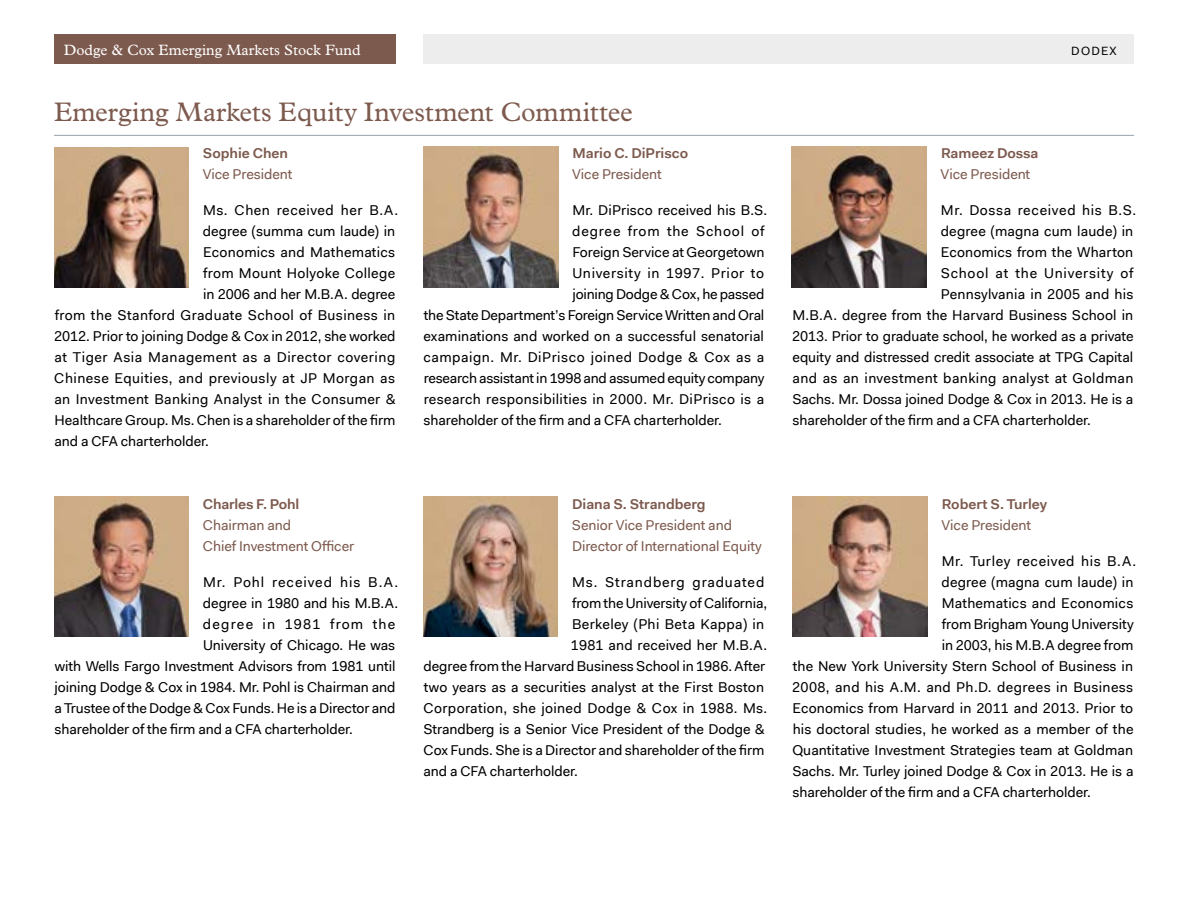
<style>
.page{position:relative;width:1188px;height:918px;background:#fff}
.page>*{position:absolute;margin:0;border:0;box-sizing:border-box;transform-origin:0 0}
.t1{font:27px "Plantin MT Std";letter-spacing:-.005em;color:#7d5a4e}
.t2{font:15px "Plantin MT Std";color:#fff}
.t3{font:14.25px "Fakt Pro";letter-spacing:.005em;color:#000}
.t4{font:14.25px "Fakt Pro";letter-spacing:.025em;color:#000}
.t5{font:14.25px/21px "Fakt Pro";letter-spacing:-.005em;color:#7d5a4e}
.t6{font:14.25px "Fakt Pro";letter-spacing:.03em;color:#000}
.t7{font:14.25px "Fakt Pro";letter-spacing:.035em;color:#000}
.t8{font:600 14.25px "Fakt Pro";letter-spacing:-.005em;color:#7d5a4e}
.t9{font:14.25px "Fakt Pro";letter-spacing:.045em;color:#000}
.t10{font:14.25px "Fakt Pro";letter-spacing:-.015em;color:#000}
.t11{font:14.25px "Fakt Pro";letter-spacing:.05em;color:#000}
.t12{font:14.25px "Fakt Pro";letter-spacing:.065em;color:#000}
.t13{font:14.25px "Fakt Pro";letter-spacing:.06em;color:#000}
.t14{font:14.25px "Fakt Pro";letter-spacing:.055em;color:#000}
.t15{font:14.25px "Fakt Pro";letter-spacing:.085em;color:#000}
.t16{font:12px "Fakt Pro";letter-spacing:.1em;color:#000}
</style>
<div class="page">
<hr style="left:54px;top:135px;width:1080px;height:1px;background:#98a3af">
<div style="left:54px;top:35px;width:342px;height:29px;background:#7d5a4e"></div>
<div style="left:423px;top:35px;width:711px;height:29px;background:#ededee"></div>
<img style="left:54px;top:147px;width:135px;height:140px">
<img style="left:54px;top:496px;width:135px;height:141px">
<img style="left:423px;top:147px;width:135px;height:140px">
<img style="left:423px;top:496px;width:135px;height:141px">
<img style="left:792px;top:147px;width:135px;height:140px">
<img style="left:793px;top:497px;width:135px;height:140px">
<p class="t2" style="left:64px;top:41px;width:298px">Dodge &amp; Cox Emerging Markets Stock Fund</p>
<p class="t16" style="left:1071px;top:42px;width:47px">DODEX</p>
<h1 class="t1" style="left:54px;top:96px;width:580px">Emerging Markets Equity Investment Committee</h1>
<p class="t8" style="left:203px;top:143px;width:87px">Sophie Chen</p>
<p class="t5" style="left:203px;top:163px;width:91px">Vice President</p>
<p class="t7" style="left:203px;top:200px;width:197px">Ms. Chen received her B.A.</p>
<p class="t3" style="left:203px;top:221px;width:194px">degree (summa cum laude) in</p>
<p class="t3" style="left:203px;top:242px;width:194px">Economics and Mathematics</p>
<p class="t3" style="left:203px;top:263px;width:194px">from Mount Holyoke College</p>
<p class="t3" style="left:203px;top:284px;width:194px">in 2006 and her M.B.A. degree</p>
<p class="t6" style="left:55px;top:305px;width:342px">from the Stanford Graduate School of Business in</p>
<p class="t3" style="left:54px;top:326px;width:343px">2012. Prior to joining Dodge &amp; Cox in 2012, she worked</p>
<p class="t7" style="left:54px;top:347px;width:342px">at Tiger Asia Management as a Director covering</p>
<p class="t6" style="left:54px;top:368px;width:342px">Chinese Equities, and previously at JP Morgan as</p>
<p class="t4" style="left:54px;top:389px;width:343px">an Investment Banking Analyst in the Consumer &amp;</p>
<p class="t3" style="left:55px;top:410px;width:342px">Healthcare Group. Ms. Chen is a shareholder of the firm</p>
<p class="t3" style="left:54px;top:431px;width:156px">and a CFA charterholder.</p>
<p class="t8" style="left:203px;top:494px;width:98px">Charles F. Pohl</p>
<p class="t5" style="left:203px;top:514px;width:153px">Chairman and<br>Chief Investment Officer</p>
<p class="t12" style="left:203px;top:572px;width:197px">Mr. Pohl received his B.A.</p>
<p class="t3" style="left:203px;top:593px;width:197px">degree in 1980 and his M.B.A.</p>
<p class="t15" style="left:203px;top:614px;width:194px">degree in 1981 from the</p>
<p class="t3" style="left:203px;top:635px;width:194px">University of Chicago. He was</p>
<p class="t3" style="left:55px;top:656px;width:342px">with Wells Fargo Investment Advisors from 1981 until</p>
<p class="t3" style="left:55px;top:677px;width:342px">joining Dodge &amp; Cox in 1984. Mr. Pohl is Chairman and</p>
<p class="t3" style="left:54px;top:698px;width:342px">a Trustee of the Dodge &amp; Cox Funds. He is a Director and</p>
<p class="t3" style="left:55px;top:719px;width:300px">shareholder of the firm and a CFA charterholder.</p>
<p class="t8" style="left:573px;top:143px;width:117px">Mario C. DiPrisco</p>
<p class="t5" style="left:572px;top:163px;width:91px">Vice President</p>
<p class="t3" style="left:572px;top:200px;width:196px">Mr. DiPrisco received his B.S.</p>
<p class="t14" style="left:572px;top:221px;width:194px">degree from the School of</p>
<p class="t3" style="left:572px;top:242px;width:193px">Foreign Service at Georgetown</p>
<p class="t9" style="left:572px;top:263px;width:193px">University in 1997. Prior to</p>
<p class="t10" style="left:572px;top:284px;width:194px">joining Dodge &amp; Cox, he passed</p>
<p class="t3" style="left:424px;top:305px;width:342px">the State Department’s Foreign Service Written and Oral</p>
<p class="t3" style="left:423px;top:326px;width:342px">examinations and worked on a successful senatorial</p>
<p class="t7" style="left:423px;top:347px;width:343px">campaign. Mr. DiPrisco joined Dodge &amp; Cox as a</p>
<p class="t10" style="left:424px;top:368px;width:342px">research assistant in 1998 and assumed equity company</p>
<p class="t4" style="left:424px;top:389px;width:342px">research responsibilities in 2000. Mr. DiPrisco is a</p>
<p class="t3" style="left:424px;top:410px;width:300px">shareholder of the firm and a CFA charterholder.</p>
<p class="t8" style="left:572px;top:494px;width:135px">Diana S. Strandberg</p>
<p class="t5" style="left:572px;top:514px;width:192px">Senior Vice President and<br>Director of International Equity</p>
<p class="t13" style="left:572px;top:572px;width:194px">Ms. Strandberg graduated</p>
<p class="t3" style="left:572px;top:593px;width:197px">from the University of California,</p>
<p class="t4" style="left:572px;top:614px;width:194px">Berkeley (Phi Beta Kappa) in</p>
<p class="t3" style="left:571px;top:635px;width:198px">1981 and received her M.B.A.</p>
<p class="t3" style="left:423px;top:656px;width:343px">degree from the Harvard Business School in 1986. After</p>
<p class="t3" style="left:424px;top:677px;width:342px">two years as a securities analyst at the First Boston</p>
<p class="t4" style="left:423px;top:698px;width:346px">Corporation, she joined Dodge &amp; Cox in 1988. Ms.</p>
<p class="t3" style="left:423px;top:719px;width:343px">Strandberg is a Senior Vice President of the Dodge &amp;</p>
<p class="t3" style="left:423px;top:740px;width:343px">Cox Funds. She is a Director and shareholder of the firm</p>
<p class="t3" style="left:424px;top:761px;width:156px">and a CFA charterholder.</p>
<p class="t8" style="left:941px;top:143px;width:99px">Rameez Dossa</p>
<p class="t5" style="left:941px;top:163px;width:91px">Vice President</p>
<p class="t9" style="left:941px;top:200px;width:197px">Mr. Dossa received his B.S.</p>
<p class="t3" style="left:941px;top:221px;width:194px">degree (magna cum laude) in</p>
<p class="t3" style="left:941px;top:242px;width:194px">Economics from the Wharton</p>
<p class="t11" style="left:941px;top:263px;width:194px">School at the University of</p>
<p class="t3" style="left:941px;top:284px;width:194px">Pennsylvania in 2005 and his</p>
<p class="t3" style="left:793px;top:305px;width:342px">M.B.A. degree from the Harvard Business School in</p>
<p class="t3" style="left:792px;top:326px;width:343px">2013. Prior to graduate school, he worked as a private</p>
<p class="t3" style="left:792px;top:347px;width:342px">equity and distressed credit associate at TPG Capital</p>
<p class="t6" style="left:793px;top:368px;width:343px">and as an investment banking analyst at Goldman</p>
<p class="t3" style="left:792px;top:389px;width:343px">Sachs. Mr. Dossa joined Dodge &amp; Cox in 2013. He is a</p>
<p class="t3" style="left:793px;top:410px;width:300px">shareholder of the firm and a CFA charterholder.</p>
<p class="t8" style="left:942px;top:494px;width:107px">Robert S. Turley</p>
<p class="t5" style="left:941px;top:514px;width:91px">Vice President</p>
<p class="t9" style="left:942px;top:551px;width:196px">Mr. Turley received his B.A.</p>
<p class="t3" style="left:942px;top:572px;width:193px">degree (magna cum laude) in</p>
<p class="t3" style="left:942px;top:593px;width:193px">Mathematics and Economics</p>
<p class="t3" style="left:942px;top:614px;width:193px">from Brigham Young University</p>
<p class="t3" style="left:942px;top:635px;width:193px">in 2003, his M.B.A degree from</p>
<p class="t3" style="left:793px;top:656px;width:342px">the New York University Stern School of Business in</p>
<p class="t4" style="left:792px;top:677px;width:343px">2008, and his A.M. and Ph.D. degrees in Business</p>
<p class="t3" style="left:793px;top:698px;width:342px">Economics from Harvard in 2011 and 2013. Prior to</p>
<p class="t3" style="left:793px;top:719px;width:342px">his doctoral studies, he worked as a member of the</p>
<p class="t3" style="left:792px;top:740px;width:342px">Quantitative Investment Strategies team at Goldman</p>
<p class="t3" style="left:792px;top:761px;width:343px">Sachs. Mr. Turley joined Dodge &amp; Cox in 2013. He is a</p>
<p class="t3" style="left:793px;top:782px;width:300px">shareholder of the firm and a CFA charterholder.</p>
</div>
